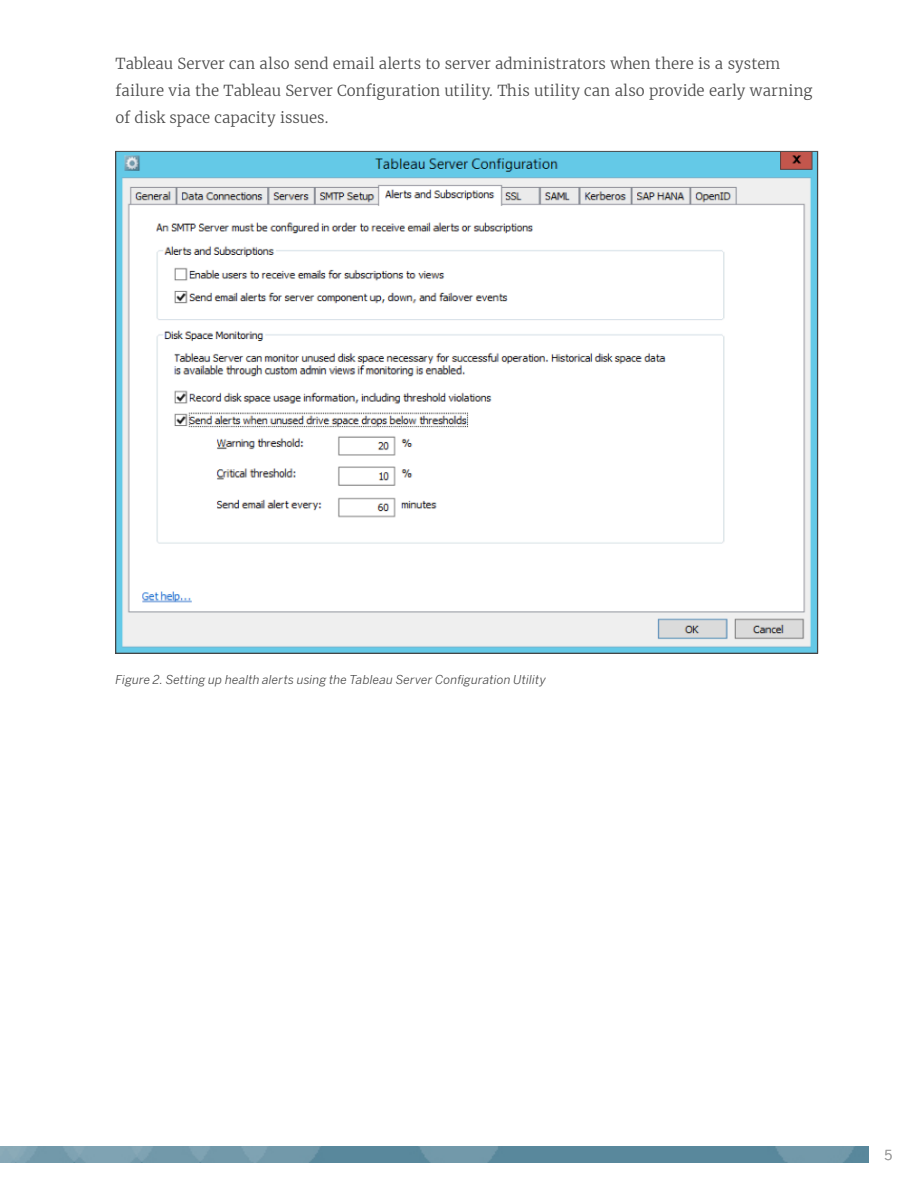
<style>
.page{position:relative;width:918px;height:1188px;background:#fff}
.page>*{position:absolute;margin:0;border:0;box-sizing:border-box;transform-origin:0 0}
.BODYCOPY-standard{font:300 15px/27px "Merriweather";color:#4b4b4b}
.t1{font:13.5px "Benton Sans";color:#9b9b9b}
.BODYCOPY-standard-2{font:italic 12px "Benton Sans";letter-spacing:.01em;color:#4b4b4b}
</style>
<div class="page">
<img style="left:0;top:1147px;width:868px;height:15px">
<img style="left:118px;top:153px;width:698px;height:498px">
<p class="BODYCOPY-standard" style="left:116px;top:50px;width:698px">Tableau Server can also send email alerts to server administrators when there is a system failure via the Tableau Server Configuration utility. This utility can also provide early warning of disk space capacity issues.</p>
<p class="BODYCOPY-standard-2" style="left:116px;top:672px;width:432px">Figure 2. Setting up health alerts using the Tableau Server Configuration Utility</p>
<p class="t1" style="left:885px;top:1147px;width:9px">5</p>
</div>
